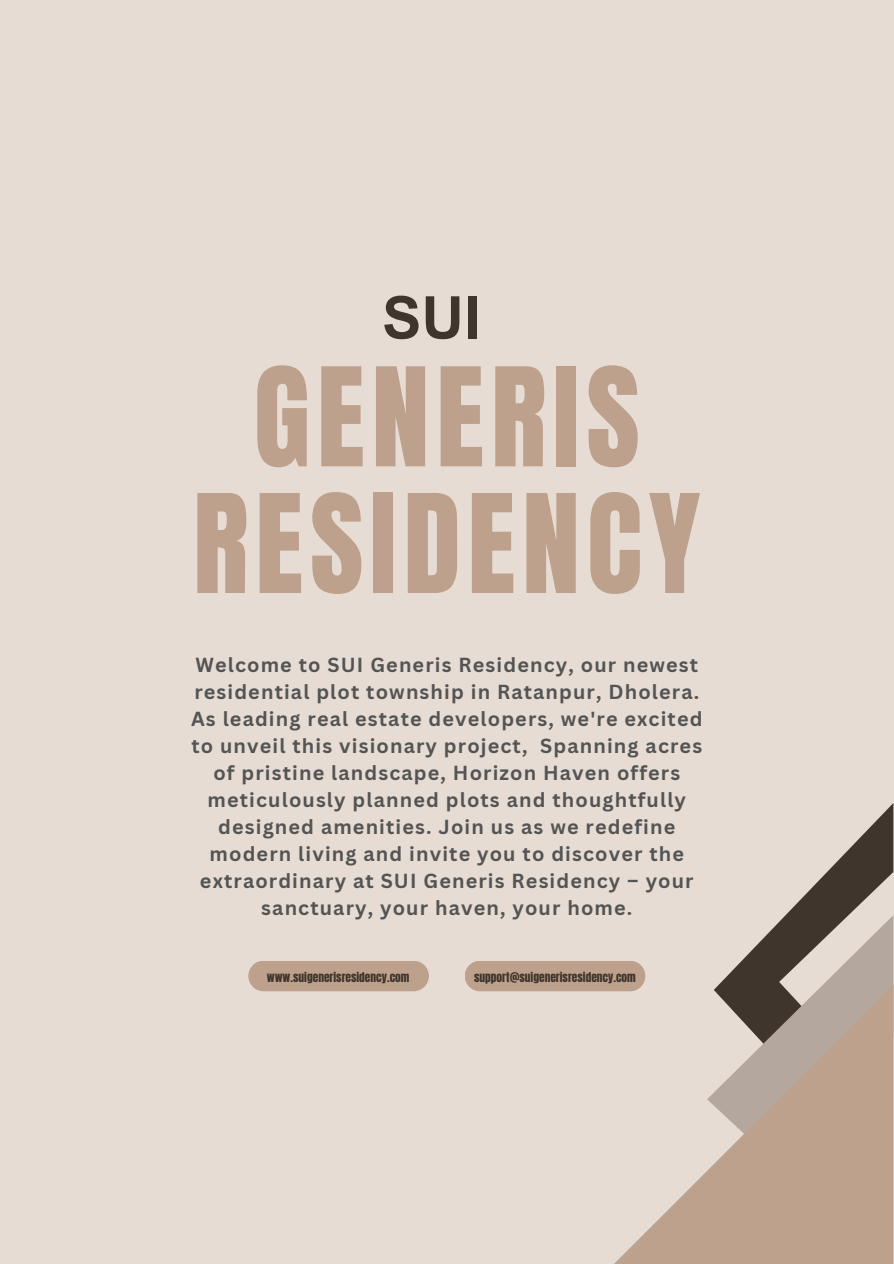
<style>
.page{position:relative;width:894px;height:1264px;background:#fff}
.page>*{position:absolute;margin:0;border:0;box-sizing:border-box;transform-origin:0 0}
.t1{font:116.4px/126.6px "Anton";letter-spacing:.055em;color:#bda18c;text-align:center}
.t2{font:700 58.95px "Arial MT Pro";color:#3f352c}
.t3{font:700 19.8px/27px "Canva Sans";letter-spacing:.055em;color:#545454;text-align:center}
.t4{font:11.4px "Anton";color:#3f352c}
</style>
<div class="page">
<div style="left:0;top:0;width:893px;height:1263px;background:#e6dcd3"></div>
<div style="left:248px;top:960px;width:181px;height:31px;background:#bda18c;border-radius:15px"></div>
<div style="left:464px;top:960px;width:181px;height:31px;background:#bda18c;border-radius:15px"></div>
<svg style="left:786px;top:803px;width:107px;height:112px"></svg>
<svg style="left:719px;top:915px;width:174px;height:69px"></svg>
<svg style="left:611px;top:984px;width:282px;height:279px;fill:#bda18c"></svg>
<h1 class="t2" style="left:382px;top:296px;width:100px">SUI</h1>
<h2 class="t1" style="left:193px;top:356px;width:509px">GENERIS<br>RESIDENCY</h2>
<h3 class="t3" style="left:191px;top:651px;width:513px">Welcome to SUI Generis Residency, our newest residential plot township in Ratanpur, Dholera.<br>As leading real estate developers, we're excited to unveil this visionary project, Spanning acres of pristine landscape, Horizon Haven offers meticulously planned plots and thoughtfully designed amenities. Join us as we redefine modern living and invite you to discover the extraordinary at SUI Generis Residency – your sanctuary, your haven, your home.</h3>
<p class="t4" style="left:267px;top:968px;width:144px">www.suigenerisresidency.com</p>
<p class="t4" style="left:474px;top:968px;width:163px">support@suigenerisresidency.com</p>
</div>
